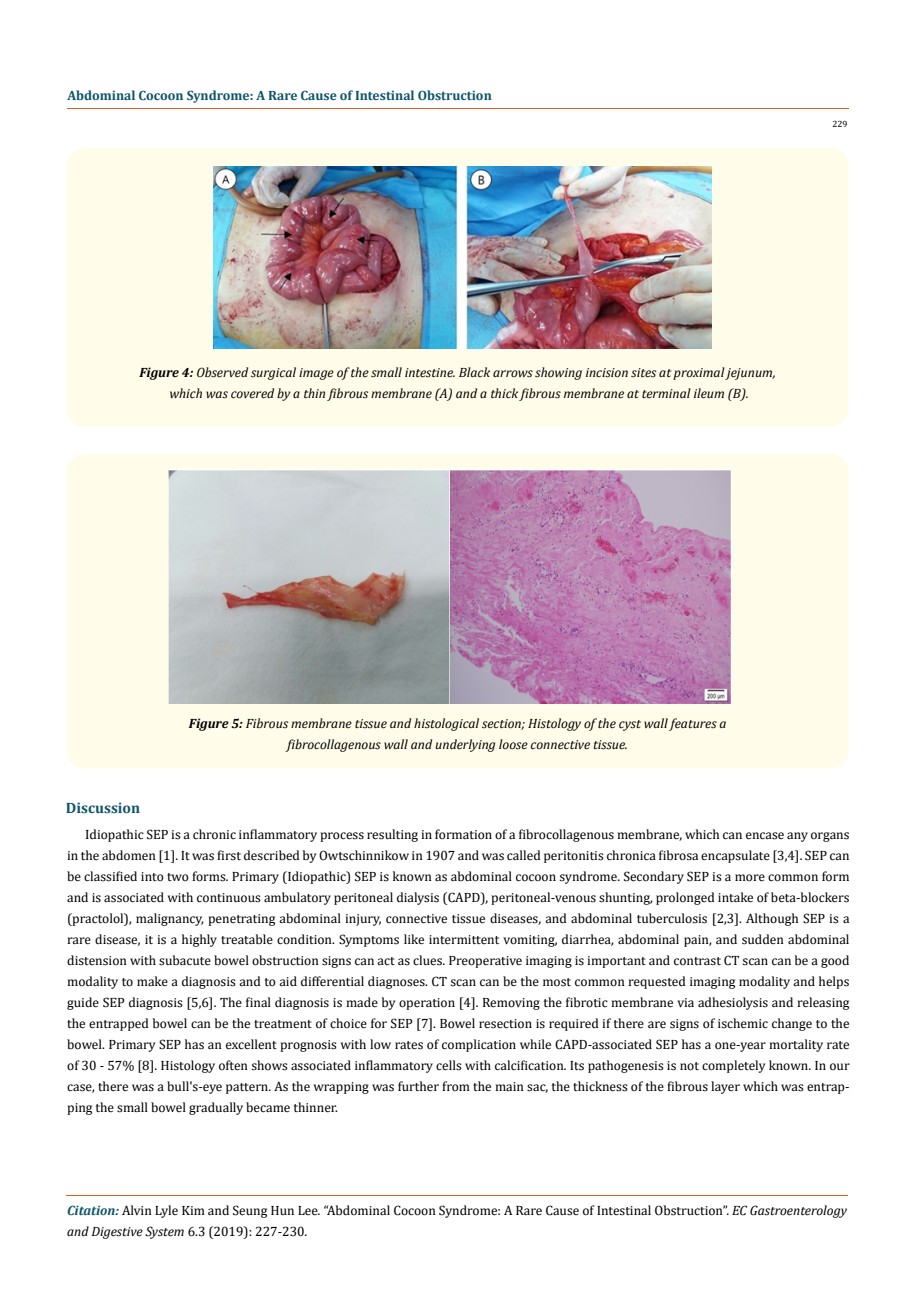
<style>
.page{position:relative;width:917px;height:1298px;background:#fff}
.page>*{position:absolute;margin:0;border:0;box-sizing:border-box;transform-origin:0 0}
.t1{font:700 15px "Cambria";color:#0e546a}
.t2{font:13.5px/21px "Cambria";color:#000}
.t3{font:italic 13.5px/21px "Cambria";color:#000;text-align:center}
.t4{font:700 13.5px "Cambria";color:#0e546a}
.t5{font:9px "Cambria";color:#000}
.s1{font-weight:700}
.s2{font-weight:700;font-style:italic;color:#0e546a}
.s3{font-style:italic}
</style>
<div class="page">
<hr style="left:66px;top:1195px;width:781px;height:1px;background:#e05d1a">
<div style="left:66px;top:148px;width:782px;height:278px;background:#fffde9;border-radius:18px"></div>
<img style="left:213px;top:166px;width:498px;height:183px">
<div style="left:67px;top:454px;width:781px;height:314px;background:#fffde9;border-radius:18px"></div>
<img style="left:168px;top:469px;width:563px;height:234px">
<p class="t4" style="left:67px;top:86px;width:426px">Abdominal Cocoon Syndrome: A Rare Cause of Intestinal Obstruction</p>
<p class="t5" style="left:832px;top:119px;width:16px">229</p>
<p class="t3" style="left:139px;top:361px;width:638px"><span class="s1">Figure 4:</span> Observed surgical image of the small intestine. Black arrows showing incision sites at proximal jejunum, which was covered by a thin fibrous membrane (A) and a thick fibrous membrane at terminal ileum (B).</p>
<p class="t1" style="left:66px;top:797px;width:76px">Discussion</p>
<p class="t3" style="left:189px;top:712px;width:539px"><span class="s1">Figure 5:</span> Fibrous membrane tissue and histological section; Histology of the cyst wall features a fibrocollagenous wall and underlying loose connective tissue.</p>
<p class="t2" style="left:67px;top:824px;width:784px;text-align:justify;text-indent:18px">Idiopathic SEP is a chronic inflammatory process resulting in formation of a fibrocollagenous membrane, which can encase any organs in the abdomen [1]. It was first described by Owtschinnikow in 1907 and was called peritonitis chronica fibrosa encapsulate [3,4]. SEP can be classified into two forms. Primary (Idiopathic) SEP is known as abdominal cocoon syndrome. Secondary SEP is a more common form and is associated with continuous ambulatory peritoneal dialysis (CAPD), peritoneal-venous shunting, prolonged intake of beta-blockers (practolol), malignancy, penetrating abdominal injury, connective tissue diseases, and abdominal tuberculosis [2,3]. Although SEP is a rare disease, it is a highly treatable condition. Symptoms like intermittent vomiting, diarrhea, abdominal pain, and sudden abdominal distension with subacute bowel obstruction signs can act as clues. Preoperative imaging is important and contrast CT scan can be a good modality to make a diagnosis and to aid differential diagnoses. CT scan can be the most common requested imaging modality and helps guide SEP diagnosis [5,6]. The final diagnosis is made by operation [4]. Removing the fibrotic membrane via adhesiolysis and releasing the entrapped bowel can be the treatment of choice for SEP [7]. Bowel resection is required if there are signs of ischemic change to the bowel. Primary SEP has an excellent prognosis with low rates of complication while CAPD-associated SEP has a one-year mortality rate of 30 - 57% [8]. Histology often shows associated inflammatory cells with calcification. Its pathogenesis is not completely known. In our case, there was a bull's-eye pattern. As the wrapping was further from the main sac, the thickness of the fibrous layer which was entrap&shy;ping the small bowel gradually became thinner.</p>
<p class="t2" style="left:67px;top:1200px;width:781px"><span class="s2">Citation:</span> Alvin Lyle Kim and Seung Hun Lee<span class="s3">.</span> “Abdominal Cocoon Syndrome: A Rare Cause of Intestinal Obstruction”. <span class="s3">EC Gastroenterology and Digestive System</span> 6.3 (2019): 227-230.</p>
</div>
